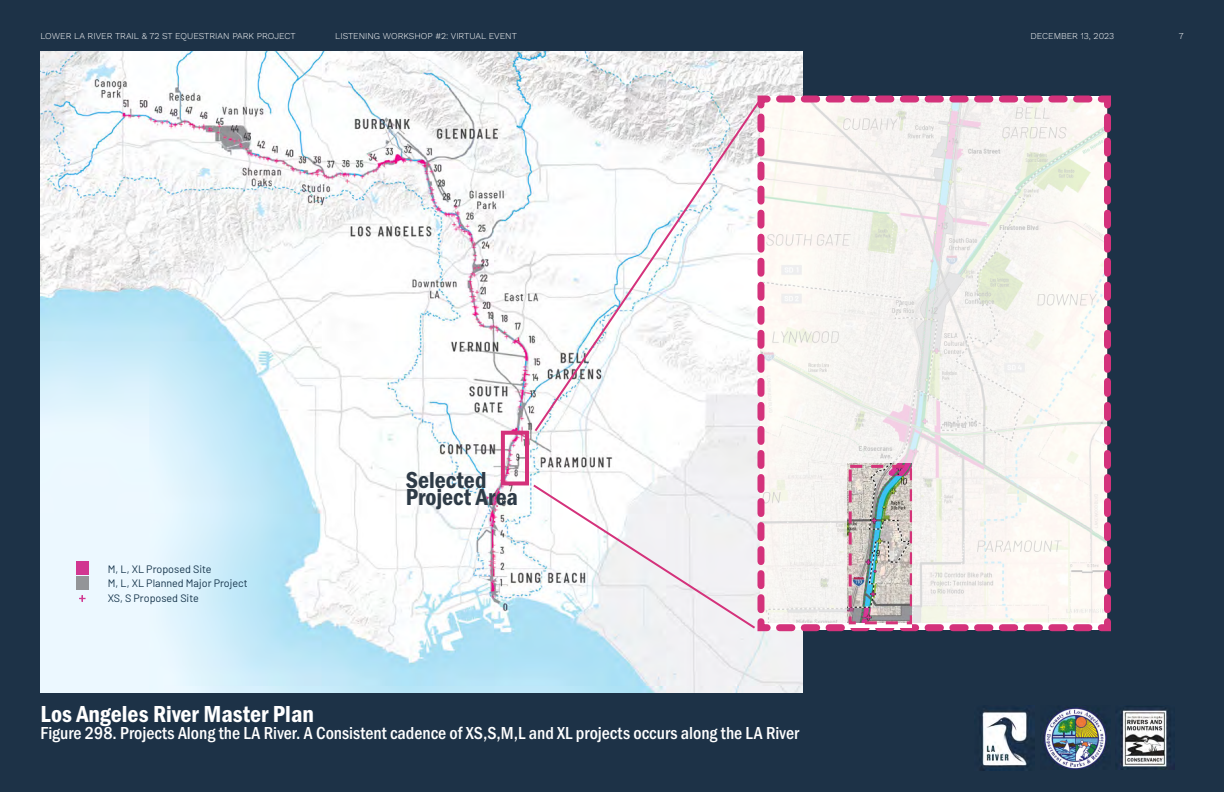
<style>
.page{position:relative;width:1224px;height:792px;background:#1d3247}
.page>*{position:absolute;margin:0;border:0;box-sizing:border-box;transform-origin:0 0}
.t1{font:24px "Franklin Gothic URW Con Dem";color:#fff}
.t2{font:24px/17px "Franklin Gothic URW Con Dem";color:#2e3b47}
.t3{font:500 18px "Franklin Gothic URW Cond";color:#fff}
.t4{font:10.8px/14.8px "Barlow";color:#14334a}
.t5{font:300 9px "Work Sans";color:#fff}
</style>
<div class="page">
<img style="left:980px;top:708px;width:54px;height:62px">
<img style="left:1043px;top:707px;width:64px;height:63px">
<img style="left:1119px;top:706px;width:55px;height:64px">
<img style="left:40px;top:52px;width:763px;height:641px">
<div style="left:76px;top:577px;width:13px;height:13px;background:#939598"></div>
<div style="left:76px;top:562px;width:13px;height:13px;background:#d13791"></div>
<svg style="left:79px;top:595px;width:7px;height:7px"></svg>
<div style="left:501px;top:431px;width:28px;height:54px;border:4px solid #d4327b"></div>
<svg style="left:754px;top:92px;width:357px;height:543px;background:#efe8e7"></svg>
<svg style="left:780px;top:465px;width:315px;height:166px;background:#e8e0e0"></svg>
<svg style="left:533px;top:100px;width:228px;height:17px;background:#e8e5e6"></svg>
<svg style="left:531px;top:117px;width:233px;height:513px;background:#f2eff2"></svg>
<p class="t5" style="left:40px;top:29px;width:257px">LOWER LA RIVER TRAIL &amp; 72 ST EQUESTRIAN PARK PROJECT</p>
<p class="t5" style="left:335px;top:29px;width:183px">LISTENING WORKSHOP #2: VIRTUAL EVENT</p>
<p class="t5" style="left:1030px;top:29px;width:85px">DECEMBER 13, 2023</p>
<p class="t5" style="left:1179px;top:29px;width:6px">7</p>
<p class="t4" style="left:108px;top:560px;width:141px">m, l, Xl Proposed site<br>m, l, Xl Planned major Project<br>Xs, s Proposed site</p>
<h1 class="t2" style="left:406px;top:471px;width:114px">Selected<br>Project Area</h1>
<h1 class="t1" style="left:40px;top:698px;width:275px">Los Angeles River Master Plan</h1>
<p class="t3" style="left:40px;top:720px;width:760px">Figure 298. Projects Along the LA River. A Consistent cadence of XS,S,M,L and XL projects occurs along the LA River</p>
</div>
